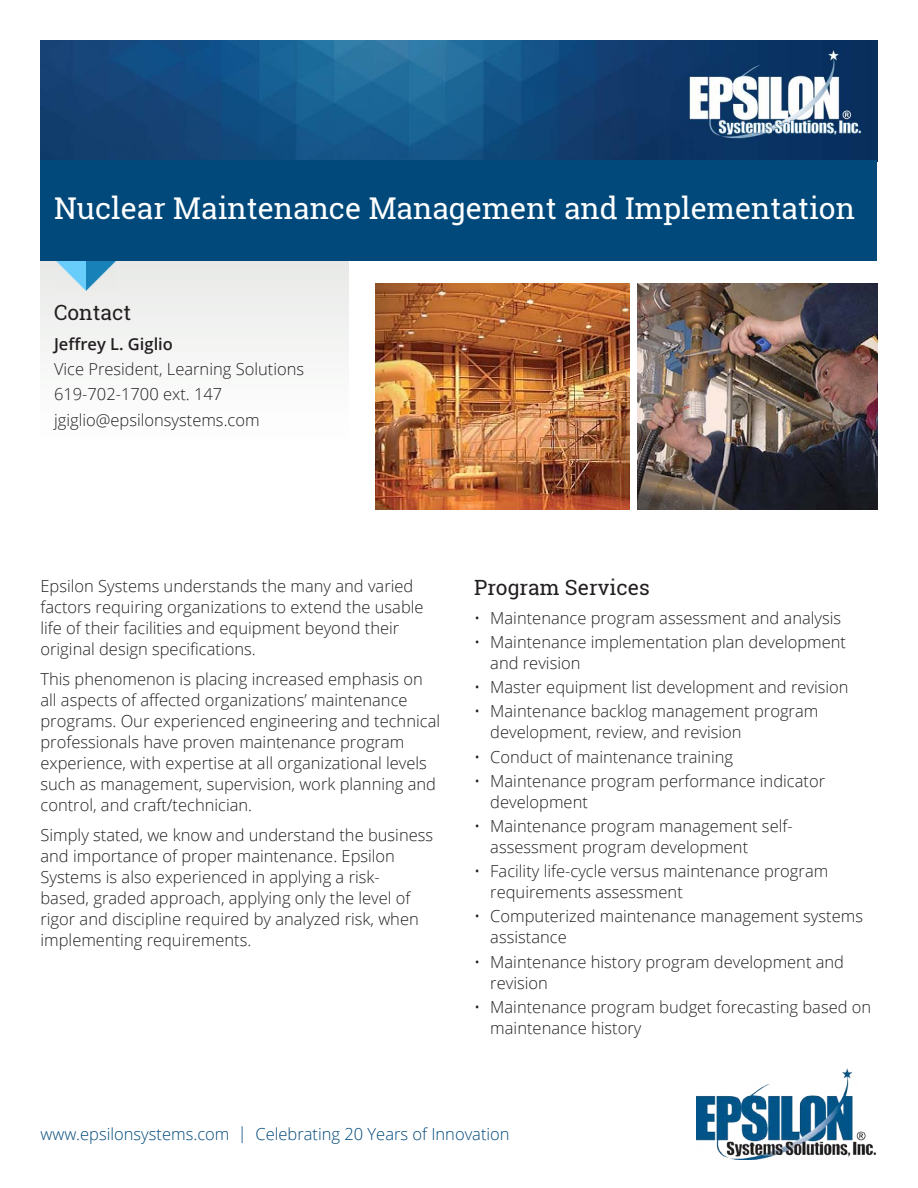
<style>
.page{position:relative;width:918px;height:1188px;background:#fff}
.page>*{position:absolute;margin:0;border:0;box-sizing:border-box;transform-origin:0 0}
.t1{font:30px "Roboto Slab";color:#fff}
.t2{font:21px "Roboto Slab";color:#231f20}
.t3{font:300 16.5px/21px "Open Sans";color:#231f20}
.t4{font:300 16.5px "Open Sans";color:#00497a}
.t5{font:600 16.5px "Open Sans";color:#231f20}
</style>
<div class="page">
<img style="left:375px;top:283px;width:255px;height:227px">
<img style="left:40px;top:40px;width:838px;height:120px">
<div style="left:40px;top:160px;width:838px;height:101px;background:#00497a"></div>
<div style="left:40px;top:261px;width:309px;height:190px;background:#f5f6f5"></div>
<img style="left:57px;top:261px;width:59px;height:30px">
<img style="left:696px;top:1068px;width:180px;height:92px">
<img style="left:637px;top:283px;width:241px;height:227px">
<h1 class="t1" style="left:54px;top:187px;width:803px">Nuclear Maintenance Management and Implementation</h1>
<p class="t2" style="left:54px;top:298px;width:79px">Contact</p>
<p class="t5" style="left:54px;top:332px;width:120px">Jeffrey L. Giglio</p>
<p class="t3" style="left:54px;top:356px;width:252px;line-height:25.3px">Vice President, Learning Solutions<br>619-702-1700 ext. 147 jgiglio@epsilonsystems.com</p>
<p class="t3" style="left:40px;top:575px;width:385px">Epsilon Systems understands the many and varied factors requiring organizations to extend the usable life of their facilities and equipment beyond their original design specifications.</p>
<p class="t3" style="left:40px;top:668px;width:401px">This phenomenon is placing increased emphasis on all aspects of affected organizations’ maintenance programs. Our experienced engineering and technical professionals have proven maintenance program experience, with expertise at all organizational levels such as management, supervision, work planning and control, and craft/technician.</p>
<p class="t3" style="left:40px;top:824px;width:394px">Simply stated, we know and understand the business and importance of proper maintenance. Epsilon Systems is also experienced in applying a risk-<br>based, graded approach, applying only the level of rigor and discipline required by analyzed risk, when implementing requirements.</p>
<p class="t2" style="left:474px;top:573px;width:177px">Program Services</p>
<p class="t3" style="left:474px;top:607px;width:369px">• Maintenance program assessment and analysis</p>
<p class="t3" style="left:490px;top:631px;width:357px;text-indent:-16px">• Maintenance implementation plan development and revision</p>
<p class="t3" style="left:474px;top:676px;width:376px">• Master equipment list development and revision</p>
<p class="t3" style="left:490px;top:700px;width:330px;text-indent:-16px">• Maintenance backlog management program development, review, and revision</p>
<p class="t3" style="left:474px;top:746px;width:260px">• Conduct of maintenance training</p>
<p class="t3" style="left:490px;top:770px;width:336px;text-indent:-16px">• Maintenance program performance indicator development</p>
<p class="t3" style="left:490px;top:815px;width:304px;text-indent:-16px">• Maintenance program management self&shy;assessment program development</p>
<p class="t3" style="left:490px;top:860px;width:340px;text-indent:-16px">• Facility life-cycle versus maintenance program requirements assessment</p>
<p class="t3" style="left:490px;top:906px;width:374px;text-indent:-16px">• Computerized maintenance management systems assistance</p>
<p class="t3" style="left:490px;top:951px;width:355px;text-indent:-16px">• Maintenance history program development and revision</p>
<p class="t3" style="left:490px;top:996px;width:382px;text-indent:-16px">• Maintenance program budget forecasting based on maintenance history</p>
<p class="t4" style="left:40px;top:1123px;width:471px">www.epsilonsystems.com | Celebrating 20 Years of Innovation</p>
</div>
